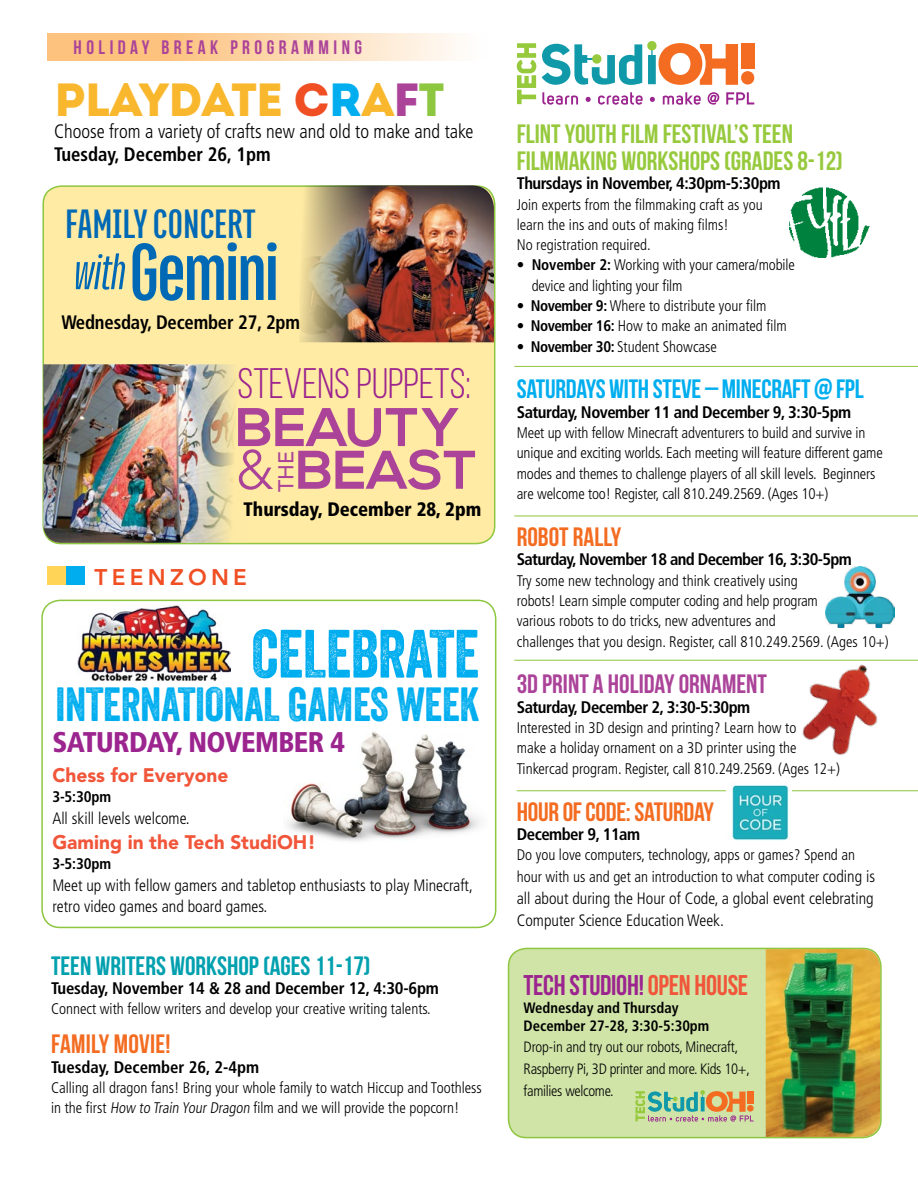
<style>
.page{position:relative;width:918px;height:1188px;background:#fff}
.page>*{position:absolute;margin:0;border:0;box-sizing:border-box;transform-origin:0 0}
.t1{font:700 87.75px "Titular";color:#0069b5}
.t2{font:66px "Veneer";letter-spacing:-.01em;color:#00aeef}
.t3{font:700 54.3px/42.8px "Nexa";color:#ab4399}
.t4{font:italic 54.15px "Titular";color:#0069b5}
.t5{font:46.5px "Veneer";letter-spacing:-.01em;color:#00aeef}
.t6{font:46.5px "Intro";color:#f9b72e}
.t7{font:46.5px "Intro";color:#f04e23}
.t8{font:700 44.55px "Titular";letter-spacing:.01em;color:#0069b5}
.t9{font:42.6px "Bebas Neue";color:#9c248f}
.t10{font:28.5px "Bebas Neue";letter-spacing:-.01em;color:#9c248f}
.t11{font:900 condensed 28.5px "Frutiger";letter-spacing:-.02em;color:#9c248f}
.t12{font:26.55px/26.5px "Bebas Neue";color:#97c93d}
.t13{font:26.55px "Bebas Neue";letter-spacing:-.01em;color:#00aeef}
.t14{font:26.55px "Bebas Neue";color:#00a0af}
.t15{font:26.55px "Bebas Neue";letter-spacing:-.01em;color:#f36c21}
.t16{font:26.55px "Bebas Neue";color:#ab4399}
.t17{font:26.55px "Bebas Neue";letter-spacing:.01em;color:#f36c21}
.t18{font:800 22.5px "Avenir";letter-spacing:.19em;color:#f04e23}
.t19{font:500 21.3px "Avenir";color:#ab4399}
.t20{font:300 condensed 19.5px "Frutiger";color:#000;scale:.96 1}
.t21{font:700 condensed 19.5px "Frutiger";letter-spacing:-.01em;color:#000;scale:.96 1}
.t22{font:900 19.5px "Avenir";color:#f1563a}
.t23{font:19.5px "Bebas Neue";letter-spacing:.23em;color:#ab4399}
.t24{font:900 condensed 19.5px "Frutiger";color:#000;scale:.96 1}
.t25{font:700 condensed 16.8px "Frutiger";letter-spacing:-.03em;color:#000}
.t26{font:700 condensed 16.8px "Frutiger";letter-spacing:-.01em;color:#000}
.t27{font:700 condensed 16.8px "Frutiger";color:#000}
.t28{font:300 condensed 16.5px/21.8px "Frutiger";color:#000}
.t29{font:300 condensed 15.45px/20.2px "Frutiger";color:#000}
.t30{font:700 condensed 15.45px "Frutiger";letter-spacing:-.01em;color:#000}
.t31{font:300 condensed 15px/21.8px "Frutiger";letter-spacing:-.02em;color:#000}
.t32{font:700 condensed 15px/18px "Frutiger";color:#000}
.s1{color:#00aeef}
.s2{color:#f9b72e}
.s3{color:#ab4399}
.s4{color:#8dc63f}
.s5{font-family:"Avenir";font-weight:300}
.s6{font-weight:700}
.s7{font-size:16.5px}
.s8{color:#f1563a}
</style>
<div class="page">
<svg style="left:48px;top:34px;width:410px;height:27px;background:#fdd5a8"></svg>
<div style="left:509px;top:948px;width:372px;height:190px;background:#d0e4a8;border-radius:18px"></div>
<div style="left:508px;top:948px;width:374px;height:190px;border:2px solid #8dc63f;border-radius:18px"></div>
<hr style="left:514px;top:366px;width:404px;height:1px;background:#8dc63f">
<hr style="left:514px;top:660px;width:404px;height:1px;background:#8dc63f">
<hr style="left:514px;top:516px;width:404px;height:1px;background:#8dc63f">
<hr style="left:517px;top:790px;width:401px;height:1px;background:#8dc63f">
<svg style="left:635px;top:1090px;width:119px;height:32px"></svg>
<div style="left:741px;top:44px;width:14px;height:25px;background:#f36c21"></div>
<svg style="left:517px;top:43px;width:19px;height:61px"></svg>
<svg style="left:647px;top:41px;width:10px;height:9px"></svg>
<svg style="left:542px;top:43px;width:212px;height:62px"></svg>
<img style="left:789px;top:187px;width:81px;height:71px">
<img style="left:826px;top:566px;width:69px;height:62px">
<img style="left:783px;top:659px;width:121px;height:97px">
<div style="left:43px;top:186px;width:452px;height:358px;background:#ffeba4;border-radius:18px"></div>
<img style="left:299px;top:185px;width:195px;height:157px">
<img style="left:43px;top:364px;width:205px;height:179px">
<img style="left:726px;top:785px;width:66px;height:56px">
<div style="left:41px;top:600px;width:455px;height:328px;border:2px solid #8dc63f;border-radius:18px"></div>
<img style="left:287px;top:731px;width:193px;height:111px">
<img style="left:78px;top:605px;width:153px;height:76px">
<div style="left:48px;top:566px;width:18px;height:19px;background:#ffd457"></div>
<div style="left:66px;top:566px;width:18px;height:19px;background:#00aeef"></div>
<img style="left:766px;top:949px;width:114px;height:188px">
<p class="t23" style="left:74px;top:36px;width:290px">HOLIDAY BREAK PROGRAMMING</p>
<h3 class="t6" style="left:54px;top:72px;width:85px">PLAYDATE</h3>
<h3 class="t7" style="left:294px;top:72px;width:150px">C<span class="s1">R</span><span class="s2">A</span><span class="s3">F</span><span class="s4">T</span></h3>
<p class="t20" style="left:54px;top:120px;width:438px">Choose from a variety of crafts new and old to make and take</p>
<p class="t21" style="left:54px;top:143px;width:227px">Tuesday, December 26, 1pm</p>
<h3 class="t8" style="left:65px;top:201px;width:192px">FAMILY CONCERT</h3>
<h1 class="t1" style="left:129px;top:228px;width:151px">GEMINI</h1>
<h3 class="t4" style="left:72px;top:245px;width:53px">with</h3>
<p class="t21" style="left:61px;top:310px;width:250px">Wednesday, December 27, 2pm</p>
<h3 class="t9" style="left:238px;top:361px;width:235px">STEVENS PUPPETS:</h3>
<h3 class="t3" style="left:236px;top:408px;width:243px">BEAUTY <span class="s5">&amp;</span> BEAST</h3>
<h3 class="t19" style="left:274px;top:492px;width:43px;rotate:-90deg">the</h3>
<p class="t24" style="left:244px;top:498px;width:249px">Thursday, December 28, 2pm</p>
<h3 class="t18" style="left:95px;top:564px;width:154px">TEENZONE</h3>
<h2 class="t2" style="left:252px;top:614px;width:229px">CELEBRATE</h2>
<h3 class="t5" style="left:56px;top:676px;width:425px">INTERNATIONAL GAMES WEEK</h3>
<h3 class="t11" style="left:52px;top:725px;width:294px">Saturday, Novemb er 4</h3>
<p class="t22" style="left:52px;top:763px;width:178px">Chess for Everyone</p>
<p class="t30" style="left:52px;top:787px;width:60px">3-5:30pm</p>
<p class="t28" style="left:52px;top:807px;width:139px">All skill levels welcome.</p>
<p class="t22" style="left:52px;top:830px;width:265px">Gaming in the Tech StudiOH!</p>
<p class="t30" style="left:52px;top:854px;width:60px">3-5:30pm</p>
<p class="t28" style="left:52px;top:874px;width:422px">Meet up with fellow gamers and tabletop enthusiasts to play Minecraft, retro video games and board games.</p>
<h3 class="t14" style="left:51px;top:951px;width:321px">TEEN WRITERS WORKSHOP (AGES 11-17)</h3>
<p class="t26" style="left:51px;top:978px;width:390px">Tuesday, November 14 &amp; 28 and December 12, 4:30-6pm</p>
<p class="t29" style="left:51px;top:999px;width:381px">Connect with fellow writers and develop your creative writing talents.</p>
<h3 class="t17" style="left:51px;top:1029px;width:121px">FAMILY MOVIE!</h3>
<p class="t27" style="left:51px;top:1057px;width:210px">Tuesday, December 26, 2-4pm</p>
<p class="t29" style="left:51px;top:1078px;width:432px">Calling all dragon fans! Bring your whole family to watch Hiccup and Toothless in the first How to Train Your Dragon film and we will provide the popcorn!</p>
<h3 class="t12" style="left:517px;top:120px;width:328px">FLINT YOUTH FILM FESTIVAL’S TEEN<br>FILMMAKING WORKSHOPS (GRADES 8-12)</h3>
<p class="t25" style="left:517px;top:174px;width:265px">Thursdays in November, 4:30pm-5:30pm</p>
<p class="t29" style="left:517px;top:194px;width:247px">Join experts from the filmmaking craft as you learn the ins and outs of making films!<br>N o registration required.</p>
<p class="t29" style="left:532px;top:255px;width:265px;text-indent:-15px"><span class="s6">• November 2:</span> Working with your camera/mobile device and lighting your film</p>
<p class="t29" style="left:517px;top:296px;width:251px"><span class="s6">• November 9:</span> Where to distribute your film</p>
<p class="t29" style="left:517px;top:316px;width:272px"><span class="s6">• November 16:</span> How to make an animated film</p>
<p class="t29" style="left:517px;top:336px;width:202px"><span class="s6">• November 30:</span> Student Showcase</p>
<h3 class="t13" style="left:517px;top:375px;width:347px">SATURDAYS WITH STEVE – MINECRAFT @ FPL</h3>
<p class="t25" style="left:517px;top:402px;width:336px">Saturday, November 11 and December 9, 3:30-5pm</p>
<p class="t29" style="left:517px;top:423px;width:368px">Meet up with fellow Minecraft adventurers to build and survive in unique and exciting worlds. Each meeting will feature different game modes and themes to challenge players of all skill levels. Beginners are welcome too! Register, call 810.249.2569. (Ages 10+)</p>
<h3 class="t15" style="left:517px;top:522px;width:106px">ROBOT RALLY</h3>
<p class="t25" style="left:517px;top:550px;width:337px">Saturday, November 18 and December 16, 3:30-5pm</p>
<p class="t29" style="left:517px;top:570px;width:374px">Try some new technology and think creatively using<br>robots! Learn simple computer coding and help program<br>various robots to do tricks, new adventures and<br>challenges that you design. Register, call 810.249.2569. (Ages 10+)</p>
<h3 class="t16" style="left:517px;top:670px;width:252px">3D PRINT A HOLIDAY ORNAMENT</h3>
<p class="t25" style="left:517px;top:697px;width:235px">Saturday, December 2, 3:30-5:30pm</p>
<p class="t29" style="left:517px;top:718px;width:325px">Interested in 3D design and printing? Learn how to<br>make a holiday ornament on a 3D printer using the<br>Tinkercad program. Register, call 810.249.2569. (Ages 12+)</p>
<h3 class="t15" style="left:517px;top:797px;width:199px">HOUR OF CODE: SATURDAY</h3>
<p class="t25" style="left:517px;top:824px;width:125px">December 9, 11am</p>
<p class="t29" style="left:517px;top:844px;width:360px;line-height:21.8px">Do you love computers, technology, apps or games? Spend an hour with us and get an introduction to what computer <span class="s7">coding is</span></p>
<p class="t28" style="left:517px;top:888px;width:358px">all about during the Hour of Code, a global event celebrating<br>Computer Science Education Week.</p>
<h3 class="t10" style="left:524px;top:969px;width:226px">TECH STUDIOH!<span class="s8">OPEN HOUSE</span></h3>
<p class="t32" style="left:524px;top:998px;width:187px">Wednesday and Thursday<br>December 27-28, 3:30-5:30pm</p>
<p class="t31" style="left:524px;top:1036px;width:228px">Drop-in and try out our robots, Minecraft,<br>Raspberry Pi, 3D printer and more. Kids 10+, families welcome.</p>
</div>
